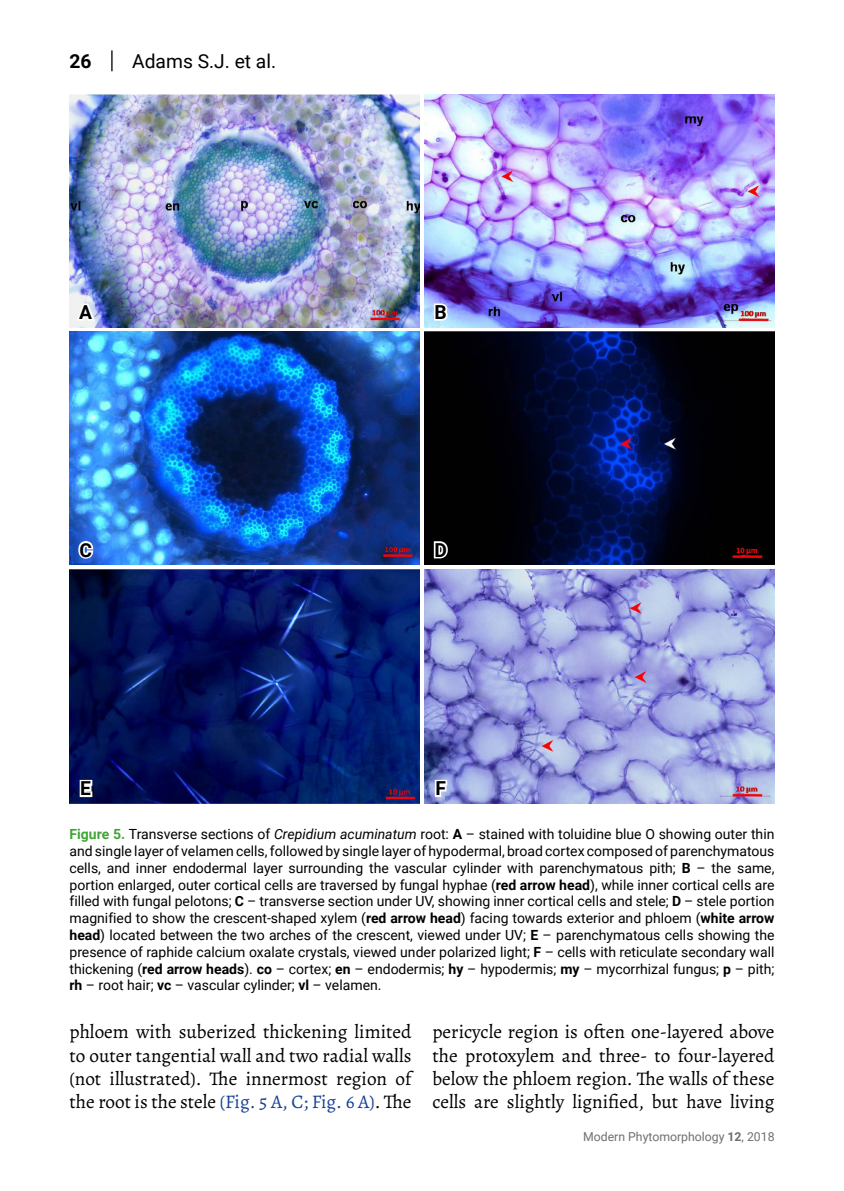
<style>
.page{position:relative;width:844px;height:1191px;background:#fff}
.page>*{position:absolute;margin:0;border:0;box-sizing:border-box;transform-origin:0 0}
.t1{font:19.25px/23.1px "Alegreya";color:#000;text-align:justify}
.t2{font:19.25px "Roboto";color:#000}
.t3{font:700 19.25px "Roboto";color:#000}
.t4{font:14px/16.8px "Roboto";color:#000;text-align:justify}
.t5{font:12.25px "Roboto";color:#706f6f}
.s1{font-weight:700;color:#3fa535}
.s2{font-style:italic}
.s3{font-weight:700}
.s4{color:#164194}
</style>
<div class="page">
<svg style="left:111px;top:50px;width:1px;height:21px"></svg>
<img style="left:69px;top:94px;width:350px;height:233px">
<img style="left:424px;top:94px;width:350px;height:233px">
<img style="left:69px;top:332px;width:350px;height:233px">
<img style="left:424px;top:332px;width:350px;height:233px">
<img style="left:69px;top:569px;width:350px;height:234px">
<img style="left:424px;top:569px;width:350px;height:234px">
<svg style="left:74px;top:302px;width:23px;height:21px"></svg>
<svg style="left:76px;top:538px;width:20px;height:23px"></svg>
<svg style="left:78px;top:778px;width:16px;height:21px"></svg>
<svg style="left:432px;top:301px;width:18px;height:21px"></svg>
<svg style="left:432px;top:538px;width:18px;height:22px"></svg>
<svg style="left:433px;top:778px;width:16px;height:21px"></svg>
<h1 class="t3" style="left:69px;top:47px;width:24px">26</h1>
<h1 class="t2" style="left:132px;top:47px;width:145px">Adams S.J. et al.</h1>
<h1 class="t3" style="left:79px;top:299px;width:14px">A</h1>
<h1 class="t3" style="left:79px;top:536px;width:14px">C</h1>
<h1 class="t3" style="left:434px;top:299px;width:14px">B</h1>
<h1 class="t3" style="left:434px;top:536px;width:14px">D</h1>
<h1 class="t3" style="left:435px;top:775px;width:12px">F</h1>
<p class="t4" style="left:69px;top:825px;width:706px"><span class="s1">Figure 5.</span> Transverse sections of <span class="s2">Crepidium acuminatum</span> root: <span class="s3">A</span> – stained with toluidine blue O showing outer thin and single layer of velamen cells, followed by single layer of hypodermal, broad cortex composed of parenchymatous cells, and inner endodermal layer surrounding the vascular cylinder with parenchymatous pith; <span class="s3">B</span> – the same, portion enlarged, outer cortical cells are traversed by fungal hyphae (<span class="s3">red arrow head</span>), while inner cortical cells are filled with fungal pelotons; <span class="s3">C</span> – transverse section under UV, showing inner cortical cells and stele; <span class="s3">D</span> – stele portion magnified to show the crescent-shaped xylem (<span class="s3">red arrow head</span>) facing towards exterior and phloem (<span class="s3">white arrow head</span>) located between the two arches of the crescent, viewed under UV; <span class="s3">E</span> – parenchymatous cells showing the presence of raphide calcium oxalate crystals, viewed under polarized light; <span class="s3">F</span> – cells with reticulate secondary wall thickening (<span class="s3">red arrow heads</span>). <span class="s3">co</span> – cortex; <span class="s3">en</span> – endodermis; <span class="s3">hy</span> – hypodermis; <span class="s3">my</span> – mycorrhizal fungus; <span class="s3">p</span> – pith; <span class="s3">rh</span> – root hair; <span class="s3">vc</span> – vascular cylinder; <span class="s3">vl</span> – velamen.</p>
<h1 class="t3" style="left:80px;top:775px;width:12px">E</h1>
<h1 class="t1" style="left:69px;top:1020px;width:343px">phloem with suberized thickening limited to outer tangential wall and two radial walls (not illustrated). The innermost region of the root is the stele <span class="s4">(Fig. 5 A, C; Fig. 6 A)</span>. The</h1>
<h1 class="t1" style="left:432px;top:1020px;width:343px">pericycle region is often one-layered above the protoxylem and three- to four-layered below the phloem region. The walls of these cells are slightly lignified, but have living</h1>
<p class="t5" style="left:583px;top:1127px;width:193px">Modern Phytomorphology <span class="s3">12</span>, 2018</p>
</div>
